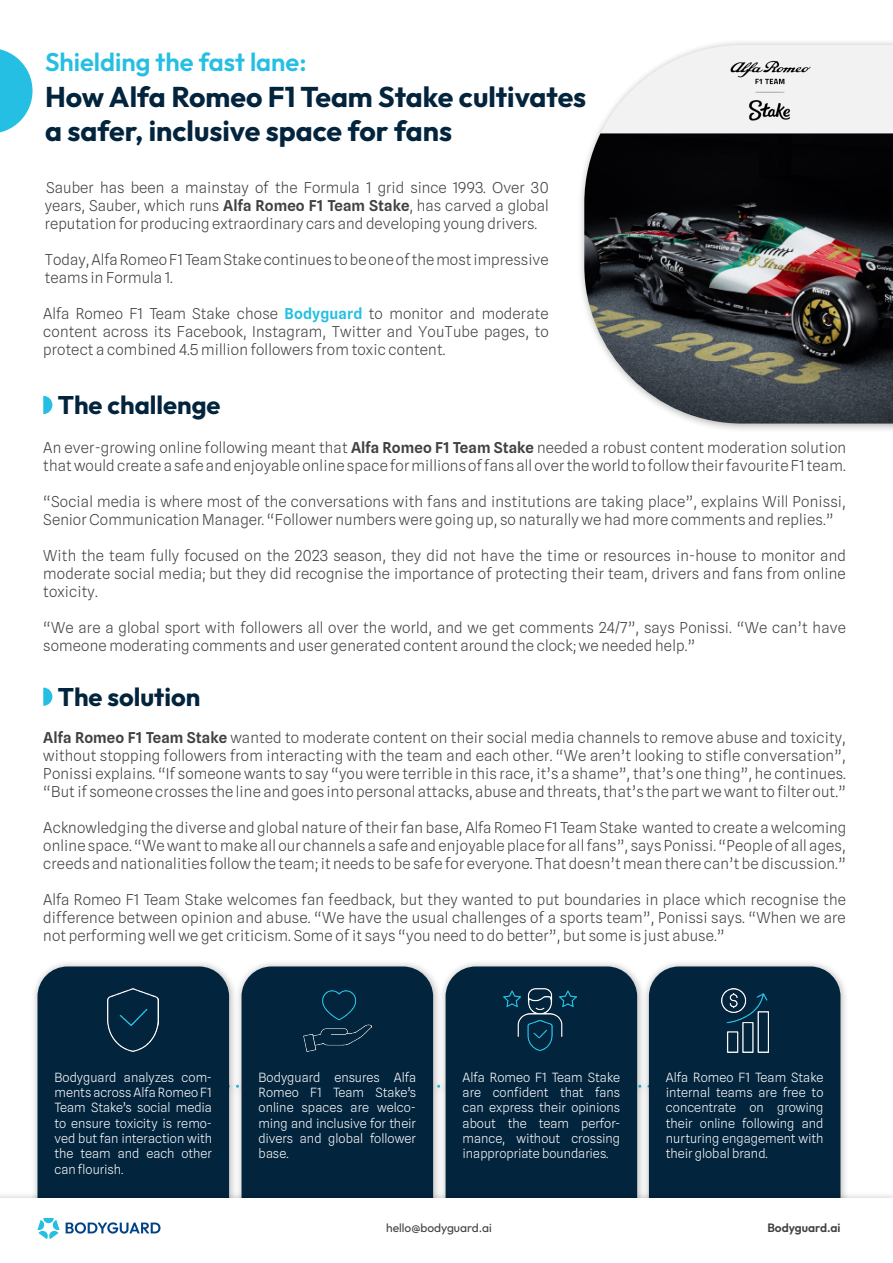
<style>
.page{position:relative;width:893px;height:1263px;background:#fff}
.page>*{position:absolute;margin:0;border:0;box-sizing:border-box;transform-origin:0 0}
.t1{font:700 28.5px/34.2px "Outfit";color:#03243d}
.t2{font:700 25.5px "Outfit";color:#03243d}
.t3{font:600 25.5px "Outfit";color:#24bfe2}
.t4{font:300 15px/18px "Spline Sans";letter-spacing:.01em;color:#414042;text-align:justify}
.t5{font:300 12.75px/15.3px "Spline Sans";letter-spacing:.005em;color:#fff;text-align:justify}
.t6{font:12px "Outfit";color:#414042}
.t7{font:600 12px "Outfit";color:#414042}
.s1{font-weight:600}
.s2{font-weight:600;color:#24bfe3}
</style>
<div class="page">
<div style="left:30px;top:959px;width:208px;height:304px;background:#000;opacity:.31"></div>
<div style="left:38px;top:966px;width:191px;height:225px;background:#03243d"></div>
<div style="left:234px;top:959px;width:208px;height:304px;background:#000;opacity:.31"></div>
<div style="left:242px;top:966px;width:191px;height:225px;background:#03243d"></div>
<img style="left:304px;top:991px;width:68px;height:60px">
<div style="left:438px;top:959px;width:208px;height:304px;background:#000;opacity:.31"></div>
<div style="left:446px;top:966px;width:191px;height:225px;background:#03243d"></div>
<div style="left:641px;top:959px;width:208px;height:304px;background:#000;opacity:.31"></div>
<div style="left:649px;top:966px;width:191px;height:225px;background:#03243d"></div>
<svg style="left:0;top:49px;width:33px;height:84px"></svg>
<div style="left:577px;top:38px;width:316px;height:395px;background:#000;opacity:.31"></div>
<svg style="left:584px;top:45px;width:309px;height:88px;fill:#f2f2f2"></svg>
<img style="left:584px;top:133px;width:309px;height:291px">
<img style="left:721px;top:56px;width:100px;height:75px">
<svg style="left:43px;top:396px;width:9px;height:18px"></svg>
<svg style="left:43px;top:687px;width:9px;height:19px"></svg>
<div style="left:0;top:1191px;width:893px;height:72px;background:#000;opacity:.31"></div>
<div style="left:0;top:1198px;width:893px;height:65px;background:#fff"></div>
<svg style="left:37px;top:1218px;width:23px;height:21px"></svg>
<svg style="left:66px;top:1222px;width:94px;height:11px"></svg>
<img style="left:108px;top:988px;width:51px;height:64px">
<img style="left:504px;top:988px;width:72px;height:63px">
<img style="left:721px;top:988px;width:47px;height:64px">
<p class="t3" style="left:45px;top:45px;width:263px">Shielding the fast lane:</p>
<p class="t1" style="left:45px;top:81px;width:543px">How Alfa Romeo F1 Team Stake cultivates a safer, inclusive space for fans</p>
<p class="t4" style="left:45px;top:178px;width:505px">Sauber has been a mainstay of the Formula 1 grid since 1993. Over 30 years, Sauber, which runs <span class="s1">Alfa Romeo F1 Team Stake</span>, has carved a global reputation for producing extraordinary cars and developing young drivers.</p>
<p class="t4" style="left:45px;top:250px;width:505px">Today, Alfa Romeo F1 Team Stake continues to be one of the most impressive teams in Formula 1.</p>
<p class="t4" style="left:43px;top:304px;width:507px">Alfa Romeo F1 Team Stake chose <span class="s2">Bodyguard</span> to monitor and moderate content across its Facebook, Instagram, Twitter and YouTube pages, to protect a combined 4.5 million followers from toxic content.</p>
<p class="t2" style="left:58px;top:388px;width:164px">The challenge</p>
<p class="t4" style="left:43px;top:438px;width:804px">An ever-growing online following meant that <span class="s1">Alfa Romeo F1 Team Stake</span> needed a robust content moderation solution that would create a safe and enjoyable online space for millions of fans all over the world to follow their favourite F1 team.</p>
<p class="t4" style="left:43px;top:492px;width:804px">“Social media is where most of the conversations with fans and institutions are taking place”, explains Will Ponissi,<br>Senior Communication Manager. “Follower numbers were going up, so naturally we had more comments and replies.”</p>
<p class="t4" style="left:43px;top:546px;width:804px">With the team fully focused on the 2023 season, they did not have the time or resources in-house to monitor and moderate social media; but they did recognise the importance of protecting their team, drivers and fans from online toxicity.</p>
<p class="t4" style="left:43px;top:618px;width:804px">“We are a global sport with followers all over the world, and we get comments 24/7”, says Ponissi. “We can’t have someone moderating comments and user generated content around the clock; we needed help.”</p>
<p class="t2" style="left:58px;top:680px;width:144px">The solution</p>
<p class="t4" style="left:43px;top:728px;width:804px"><span class="s1">Alfa Romeo F1 Team Stake</span> wanted to moderate content on their social media channels to remove abuse and toxicity, without stopping followers from interacting with the team and each other. “We aren’t looking to stifle conversation”, Ponissi explains. “If someone wants to say “you were terrible in this race, it’s a shame”, that’s one thing”, he continues. “But if someone crosses the line and goes into personal attacks, abuse and threats, that’s the part we want to filter out.”</p>
<p class="t4" style="left:43px;top:818px;width:804px">Acknowledging the diverse and global nature of their fan base, Alfa Romeo F1 Team Stake wanted to create a welcoming online space. “We want to make all our channels a safe and enjoyable place for all fans”, says Ponissi. “People of all ages, creeds and nationalities follow the team; it needs to be safe for everyone. That doesn’t mean there can’t be discussion.”</p>
<p class="t4" style="left:43px;top:890px;width:804px">Alfa Romeo F1 Team Stake welcomes fan feedback, but they wanted to put boundaries in place which recognise the difference between opinion and abuse. “We have the usual challenges of a sports team”, Ponissi says. “When we are not performing well we get criticism. Some of it says “you need to do better”, but some is just abuse.”</p>
<p class="t5" style="left:55px;top:1069px;width:159px">Bodyguard analyzes com&shy;ments across Alfa Romeo F1<br>Team Stake’s social media to ensure toxicity is remo&shy;ved but fan interaction with the team and each other can flourish.</p>
<p class="t5" style="left:259px;top:1069px;width:159px">Bodyguard ensures Alfa Romeo F1 Team Stake’s online spaces are welco&shy;ming and inclusive for their divers and global follower base.</p>
<p class="t5" style="left:463px;top:1069px;width:159px">Alfa Romeo F1 Team Stake are confident that fans can express their opinions about the team perfor&shy;mance, without crossing inappropriate boundaries.</p>
<p class="t5" style="left:666px;top:1069px;width:159px">Alfa Romeo F1 Team Stake internal teams are free to concentrate on growing their online following and nurturing engagement with their global brand.</p>
<p class="t6" style="left:386px;top:1220px;width:107px">hello@bodyguard.ai</p>
<p class="t7" style="left:767px;top:1220px;width:75px">Bodyguard.ai</p>
</div>
